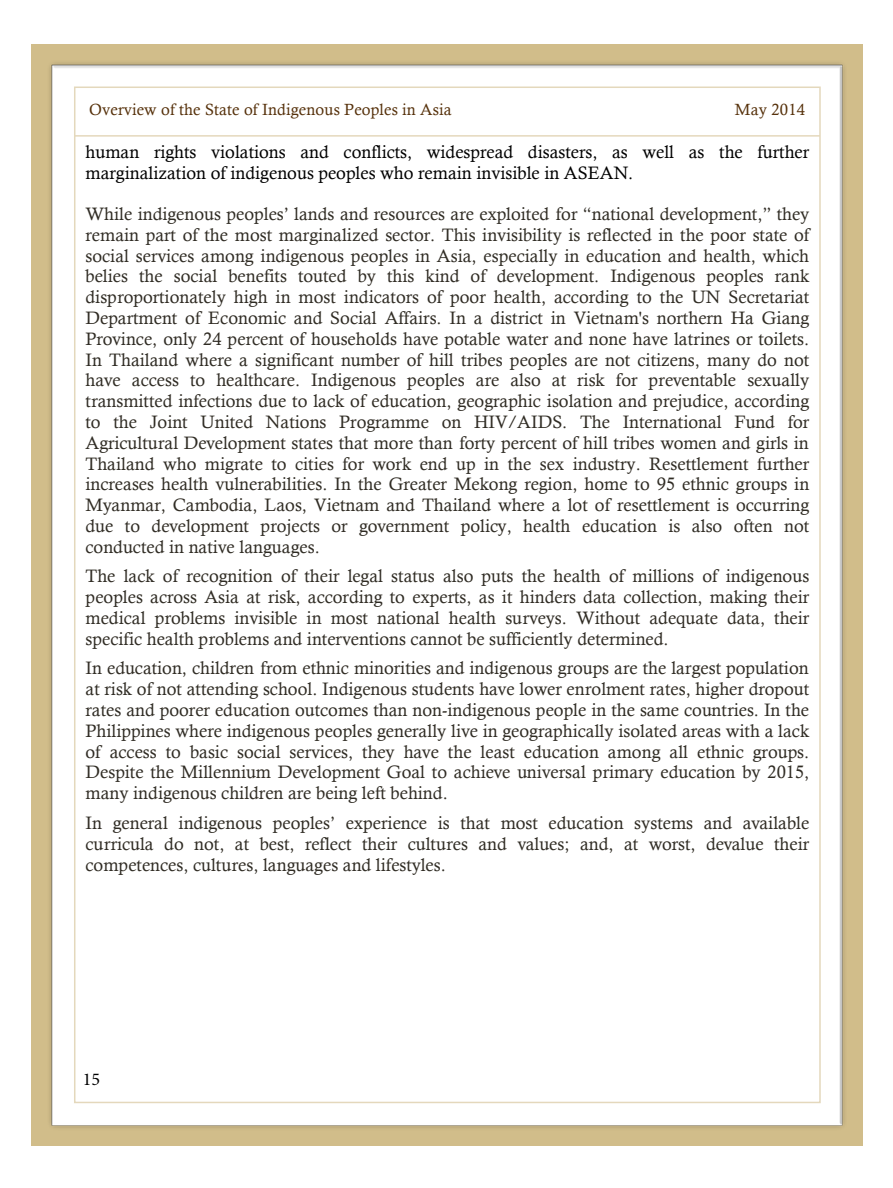
<style>
.page{position:relative;width:893px;height:1188px;background:#fff}
.page>*{position:absolute;margin:0;border:0;box-sizing:border-box;transform-origin:0 0}
.t1{font:18px/20.9px "Calisto";color:#302c24;text-align:justify}
.t2{font:18px/20.9px "Calisto";color:#000}
.t3{font:18px "Minion Pro";color:#000}
.t4{font:16.2px "Calisto";letter-spacing:.01em;color:#56310b}
</style>
<div class="page">
<div style="left:32px;top:44px;width:831px;height:1102px;background:#d1bd8a"></div>
<div style="left:49px;top:63px;width:796px;height:1065px;background:#fff"></div>
<hr style="left:75px;top:135px;width:745px;height:2px;background:#e4d8bc">
<div style="left:83px;top:141px;width:728px;height:21px;background:#fff"></div>
<div style="left:83px;top:162px;width:728px;height:21px;background:#fff"></div>
<div style="left:83px;top:183px;width:728px;height:21px;background:#fff"></div>
<div style="left:793px;top:1071px;width:22px;height:15px;background:#fff"></div>
<p class="t4" style="left:89px;top:100px;width:364px">Overview of the State of Indigenous Peoples in Asia</p>
<p class="t4" style="left:735px;top:100px;width:72px">May 2014</p>
<p class="t2" style="left:86px;top:141px;width:725px">human rights violations and conflicts, widespread disasters, as well as the further marginalization of indigenous peoples who remain invisible in ASEAN.</p>
<p class="t1" style="left:86px;top:203px;width:725px">While indigenous peoples’ lands and resources are exploited for “national development,” they remain part of the most marginalized sector. This invisibility is reflected in the poor state of social services among indigenous peoples in Asia, especially in education and health, which belies the social benefits touted by this kind of development. Indigenous peoples rank disproportionately high in most indicators of poor health, according to the UN Secretariat Department of Economic and Social Affairs. In a district in Vietnam's northern Ha Giang Province, only 24 percent of households have potable water and none have latrines or toilets.<br>In Thailand where a significant number of hill tribes peoples are not citizens, many do not have access to healthcare. Indigenous peoples are also at risk for preventable sexually transmitted infections due to lack of education, geographic isolation and prejudice, according to the Joint United Nations Programme on HIV/AIDS. The International Fund for Agricultural Development states that more than forty percent of hill tribes women and girls in Thailand who migrate to cities for work end up in the sex industry. Resettlement further increases health vulnerabilities. In the Greater Mekong region, home to 95 ethnic groups in Myanmar, Cambodia, Laos, Vietnam and Thailand where a lot of resettlement is occurring due to development projects or government policy, health education is also often not conducted in native languages.</p>
<p class="t1" style="left:86px;top:566px;width:725px">The lack of recognition of their legal status also puts the health of millions of indigenous peoples across Asia at risk, according to experts, as it hinders data collection, making their medical problems invisible in most national health surveys. Without adequate data, their specific health problems and interventions cannot be sufficiently determined.</p>
<p class="t1" style="left:86px;top:658px;width:725px">In education, children from ethnic minorities and indigenous groups are the largest population at risk of not attending school. Indigenous students have lower enrolment rates, higher dropout rates and poorer education outcomes than non-indigenous people in the same countries. In the Philippines where indigenous peoples generally live in geographically isolated areas with a lack of access to basic social services, they have the least education among all ethnic groups.<br>Despite the Millennium Development Goal to achieve universal primary education by 2015, many indigenous children are being left behind.</p>
<p class="t1" style="left:86px;top:812px;width:725px">In general indigenous peoples’ experience is that most education systems and available curricula do not, at best, reflect their cultures and values; and, at worst, devalue their competences, cultures, languages and lifestyles.</p>
<p class="t3" style="left:83px;top:1067px;width:19px">15</p>
</div>
